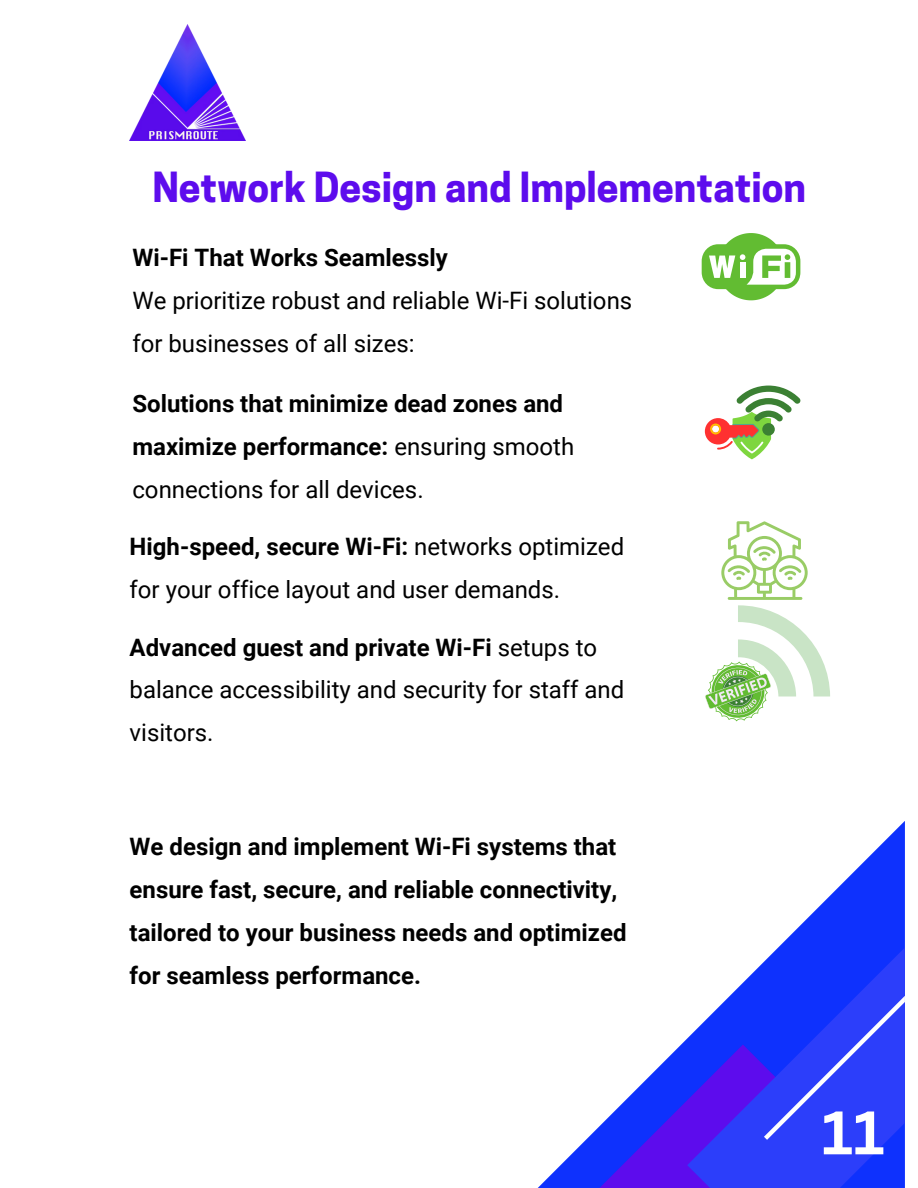
<style>
.page{position:relative;width:918px;height:1188px;background:#fff}
.page>*{position:absolute;margin:0;border:0;box-sizing:border-box;transform-origin:0 0}
.t1{font:700 60px "Canva Sans";color:#fff}
.t2{font:700 39px "Cooper Hewitt";color:#5d0ced}
.t3{font:700 24px/42.8px "Roboto";color:#000}
.t4{font:24px/42.8px "Roboto";color:#000}
.s1{font-weight:400}
.s2{font-weight:700}
</style>
<div class="page">
<img style="left:130px;top:25px;width:115px;height:115px">
<svg style="left:538px;top:822px;width:366px;height:366px"></svg>
<svg style="left:687px;top:947px;width:217px;height:49px;fill:#0e31fd"></svg>
<svg style="left:599px;top:996px;width:305px;height:192px"></svg>
<div style="left:702px;top:244px;width:98px;height:45px;background:#62bc32;border-radius:17px"></div>
<svg style="left:709px;top:233px;width:87px;height:67px"></svg>
<svg style="left:705px;top:521px;width:125px;height:200px"></svg>
<svg style="left:705px;top:386px;width:95px;height:73px"></svg>
<div style="left:762px;top:423px;width:13px;height:13px;background:#3b8033;border-radius:50%"></div>
<p class="t2" style="left:152px;top:173px;width:655px">Network Design and Implementation</p>
<p class="t3" style="left:132px;top:237px;width:317px">Wi-Fi That Works Seamlessly</p>
<h1 class="t4" style="left:132px;top:279px;width:501px">We prioritize robust and reliable Wi-Fi solutions for businesses of all sizes:</h1>
<p class="t3" style="left:132px;top:383px;width:443px">Solutions that minimize dead zones and maximize performance: <span class="s1">ensuring smooth connections for all devices.</span></p>
<p class="t4" style="left:130px;top:526px;width:496px"><span class="s2">High-speed, secure Wi-Fi:</span> networks optimized for your office layout and user demands.</p>
<p class="t4" style="left:130px;top:626px;width:496px"><span class="s2">Advanced guest and private Wi-Fi</span> setups to balance accessibility and security for staff and visitors.</p>
<p class="t3" style="left:130px;top:826px;width:498px">We design and implement Wi-Fi systems that ensure fast, secure, and reliable connectivity, tailored to your business needs and optimized for seamless performance.</p>
<p class="t1" style="left:822px;top:1090px;width:65px">11</p>
</div>
